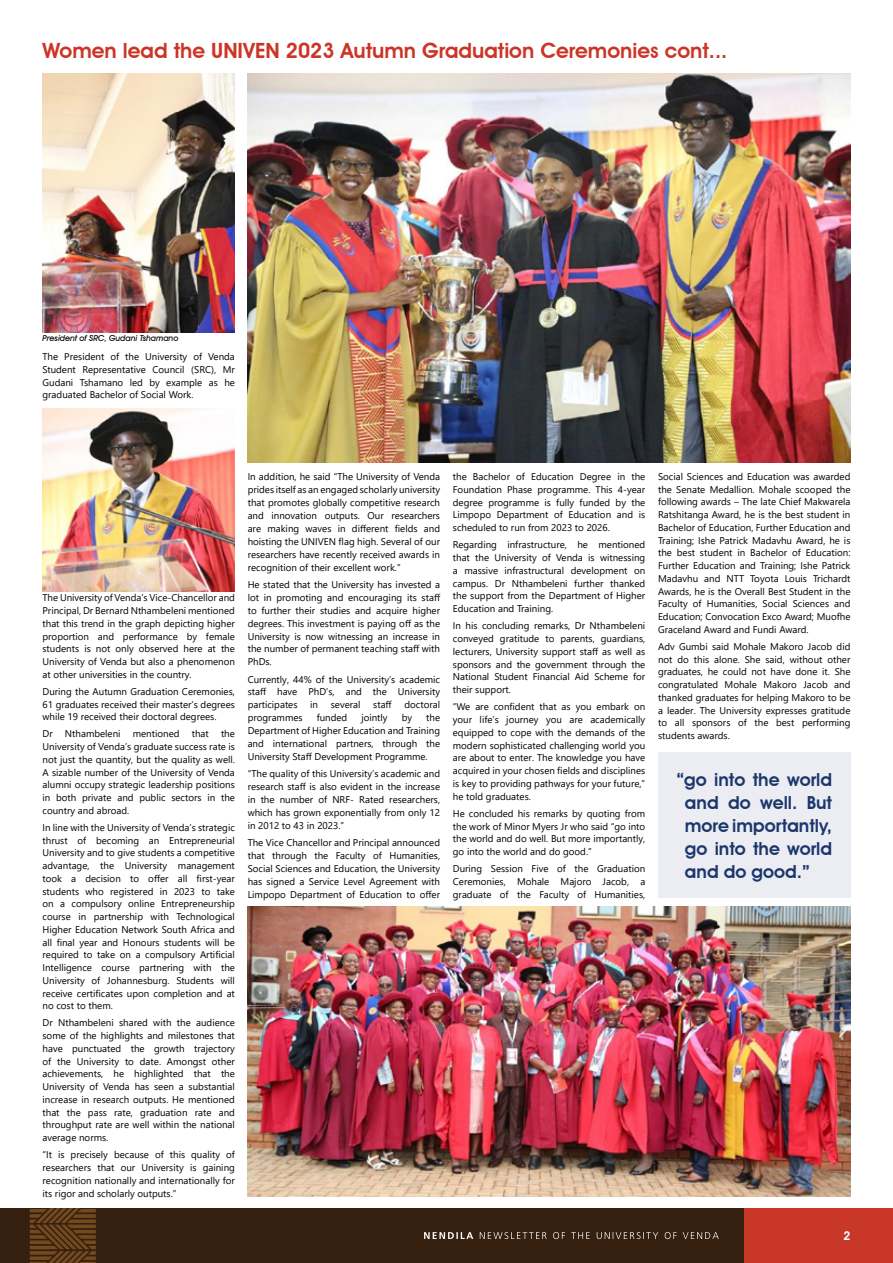
<style>
.page{position:relative;width:893px;height:1263px;background:#fff}
.page>*{position:absolute;margin:0;border:0;box-sizing:border-box;transform-origin:0 0}
.t1{font:600 21px "Avant Garde IT Cby BT";color:#cb3527}
.t2{font:600 18px/23.1px "Avant Garde IT Cby BT";color:#1c366c;text-align:justify}
.t3{font:600 12px "Avant Garde IT Cby BT";color:#fff}
.t4{font:9.75px/12.8px "Segoe UI";color:#000;text-align:justify}
.t5{font:italic 500 8.25px "Avant Garde IT Cby BT";color:#000}
</style>
<div class="page">
<div style="left:732px;top:1208px;width:161px;height:55px;background:#c83727"></div>
<div style="left:0;top:1208px;width:743px;height:55px;background:#351f0e"></div>
<svg style="left:424px;top:1232px;width:49px;height:7px"></svg>
<svg style="left:480px;top:1232px;width:239px;height:7px"></svg>
<svg style="left:30px;top:1208px;width:66px;height:55px"></svg>
<img style="left:43px;top:409px;width:192px;height:183px">
<div style="left:658px;top:753px;width:192px;height:145px;background:#ebedf2"></div>
<img style="left:43px;top:73px;width:192px;height:259px">
<img style="left:248px;top:906px;width:603px;height:290px">
<img style="left:248px;top:73px;width:602px;height:390px">
<h1 class="t1" style="left:43px;top:38px;width:686px">Women lead the UNIVEN 2023 Autumn Graduation Ceremonies cont...</h1>
<p class="t5" style="left:43px;top:333px;width:137px">President of SRC, Gudani Tshamano</p>
<p class="t4" style="left:43px;top:350px;width:194px">The President of the University of Venda Student Representative Council (SRC), Mr Gudani Tshamano led by example as he graduated Bachelor of Social Work.</p>
<p class="t4" style="left:43px;top:591px;width:194px">The University of Venda’s Vice-Chancellor and Principal, Dr Bernard Nthambeleni mentioned that this trend in the graph depicting higher proportion and performance by female students is not only observed here at the University of Venda but also a phenomenon at other universities in the country.</p>
<p class="t4" style="left:43px;top:685px;width:194px">During the Autumn Graduation Ceremonies, 61 graduates received their master’s degrees while 19 received their doctoral degrees.</p>
<p class="t4" style="left:43px;top:727px;width:12px">Dr</p>
<p class="t4" style="left:65px;top:727px;width:57px">Nthambeleni</p>
<p class="t4" style="left:133px;top:727px;width:48px">mentioned</p>
<p class="t4" style="left:192px;top:727px;width:19px">that</p>
<p class="t4" style="left:43px;top:727px;width:194px;text-indent:178px">the University of Venda’s graduate success rate is not just the quantity, but the quality as well.<br>A sizable number of the University of Venda alumni occupy strategic leadership positions in both private and public sectors in the country and abroad.</p>
<p class="t4" style="left:43px;top:821px;width:194px">In line with the University of Venda’s strategic thrust of becoming an Entrepreneurial University and to give students a competitive advantage, the University management took a decision to offer all first-year students who registered in 2023 to take on a compulsory online Entrepreneurship course in partnership with Technological Higher Education Network South Africa and all final year and Honours students will be required to take on a compulsory Artificial Intelligence course partnering with the University of Johannesburg. Students will receive certificates upon completion and at no cost to them.</p>
<p class="t4" style="left:43px;top:1016px;width:194px">Dr Nthambeleni shared with the audience some of the highlights and milestones that have punctuated the growth trajectory of the University to date. Amongst other achievements, he highlighted that the University of Venda has seen a substantial increase in research outputs. He mentioned that the pass rate, graduation rate and throughput rate are well within the national average norms.</p>
<p class="t4" style="left:43px;top:1148px;width:194px">“It is precisely because of this quality of researchers that our University is gaining recognition nationally and internationally for its rigor and scholarly outputs.”</p>
<p class="t4" style="left:248px;top:470px;width:194px">In addition, he said “The University of Venda prides itself as an engaged scholarly university that promotes globally competitive research and innovation outputs. Our researchers are making waves in different fields and hoisting the UNIVEN flag high. Several of our researchers have recently received awards in recognition of their excellent work.”</p>
<p class="t4" style="left:248px;top:578px;width:194px">He stated that the University has invested a lot in promoting and encouraging its staff to further their studies and acquire higher degrees. This investment is paying off as the University is now witnessing an increase in the number of permanent teaching staff with PhDs.</p>
<p class="t4" style="left:248px;top:672px;width:194px">Currently, 44% of the University’s academic staff have PhD’s, and the University participates</p>
<p class="t4" style="left:310px;top:698px;width:9px">in</p>
<p class="t4" style="left:331px;top:698px;width:31px">several</p>
<p class="t4" style="left:373px;top:698px;width:20px">staff</p>
<p class="t4" style="left:404px;top:698px;width:37px">doctoral</p>
<p class="t4" style="left:248px;top:711px;width:56px">programmes</p>
<p class="t4" style="left:317px;top:711px;width:32px">funded</p>
<p class="t4" style="left:361px;top:711px;width:28px">jointly</p>
<p class="t4" style="left:402px;top:711px;width:12px">by</p>
<p class="t4" style="left:248px;top:711px;width:194px;text-indent:178px">the Department of Higher Education and Training and international partners, through the University Staff Development Programme.</p>
<p class="t4" style="left:248px;top:767px;width:194px">“The quality of this University’s academic and research staff is also evident in the increase in the number of NRF- Rated researchers, which has grown exponentially from only 12 in 2012 to 43 in 2023.”</p>
<p class="t4" style="left:248px;top:836px;width:194px">The Vice Chancellor and Principal announced that through the Faculty of Humanities, Social Sciences and Education, the University has signed a Service Level Agreement with Limpopo Department of Education to offer</p>
<p class="t4" style="left:453px;top:470px;width:194px">the Bachelor of Education Degree in the Foundation Phase programme. This 4-year degree programme is fully funded by the Limpopo Department of Education and is scheduled to run from 2023 to 2026.</p>
<p class="t4" style="left:453px;top:538px;width:194px">Regarding infrastructure, he mentioned that the University of Venda is witnessing a massive infrastructural development on campus. Dr Nthambeleni further thanked the support from the Department of Higher Education and Training.</p>
<p class="t4" style="left:453px;top:619px;width:194px">In his concluding remarks, Dr Nthambeleni conveyed gratitude to parents, guardians, lecturers, University support staff as well as sponsors and the government through the National Student Financial Aid Scheme for their support.</p>
<p class="t4" style="left:453px;top:700px;width:194px">“We are confident that as you embark on your life’s journey you are academically equipped to cope with the demands of the modern sophisticated challenging world you are about to enter. The knowledge you have acquired in your chosen fields and disciplines is key to providing pathways for your future,” he told graduates.</p>
<p class="t4" style="left:453px;top:807px;width:194px">He concluded his remarks by quoting from the work of Minor Myers Jr who said “go into the world and do well. But more importantly, go into the world and do good.”</p>
<p class="t4" style="left:453px;top:862px;width:194px">During Session Five of the Graduation Ceremonies, Mohale Majoro Jacob, a graduate of the Faculty of Humanities,</p>
<p class="t4" style="left:658px;top:470px;width:194px">Social Sciences and Education was awarded the Senate Medallion. Mohale scooped the following awards – The late Chief Makwarela Ratshitanga Award, he is the best student in Bachelor of Education, Further Education and Training; Ishe Patrick Madavhu Award, he is the best student in Bachelor of Education:<br>Further Education and Training; Ishe Patrick Madavhu and NTT Toyota Louis Trichardt Awards, he is the Overall Best Student in the Faculty of Humanities, Social Sciences and Education; Convocation Exco Award; Muofhe Graceland Award and Fundi Award.</p>
<p class="t4" style="left:658px;top:640px;width:194px">Adv Gumbi said Mohale Makoro Jacob did not do this alone. She said, without other graduates, he could not have done it. She congratulated Mohale Makoro Jacob and thanked graduates for helping Makoro to be a leader. The University expresses gratitude to all sponsors of the best performing students awards.</p>
<h2 class="t2" style="left:685px;top:768px;width:149px;text-indent:-8px">“go into the world and do well. But more importantly, go into the world and do good.”</h2>
<p class="t3" style="left:844px;top:1228px;width:8px">2</p>
</div>
